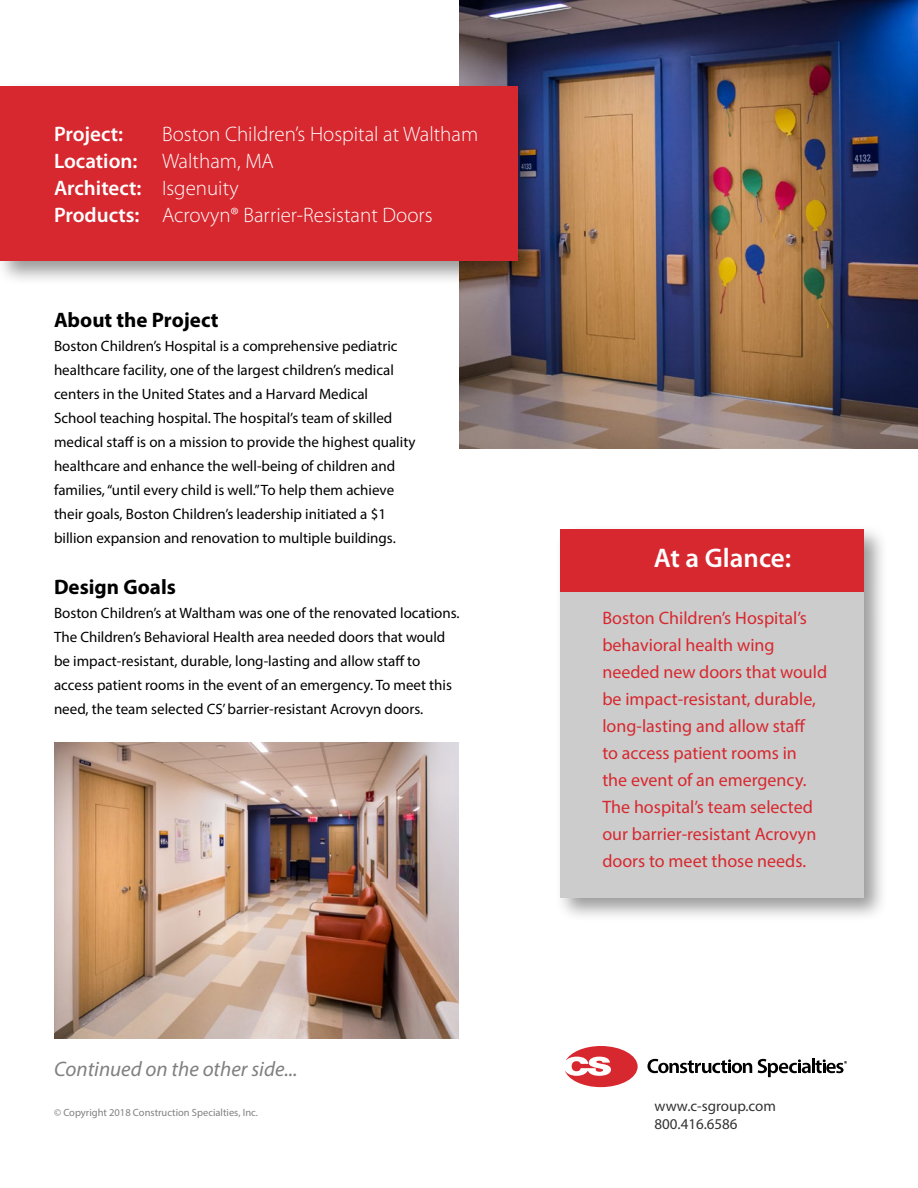
<style>
.page{position:relative;width:918px;height:1188px;background:#fff}
.page>*{position:absolute;margin:0;border:0;box-sizing:border-box;transform-origin:0 0}
.t1{font:600 27px "Myriad Pro";color:#fff}
.t2{font:300 21px/27px "Myriad Pro";color:#fff}
.t3{font:700 21px "Myriad Pro";color:#000}
.t4{font:italic 21px "Myriad Pro";color:#808080}
.t5{font:600 21px "Myriad Pro";color:#fff}
.t6{font:18px/27px "Myriad Pro";color:#d7282f}
.t7{font:15px/24px "Myriad Pro";color:#000}
.t8{font:15px/18px "Myriad Pro";color:#333}
.t9{font:10.5px "Myriad Pro";color:#808080}
.s1{font-weight:600}
</style>
<div class="page">
<img style="left:459px;top:0;width:459px;height:448px">
<div style="left:555px;top:523px;width:334px;height:400px;background:#000;opacity:.4"></div>
<div style="left:561px;top:592px;width:303px;height:305px;background:#ccc"></div>
<div style="left:561px;top:529px;width:303px;height:63px;background:#d7282f"></div>
<div style="left:0;top:81px;width:542px;height:205px;background:#000;opacity:.4"></div>
<div style="left:0;top:86px;width:517px;height:175px;background:#d7282f"></div>
<img style="left:54px;top:742px;width:405px;height:296px">
<svg style="left:565px;top:1046px;width:73px;height:41px"></svg>
<hr style="left:812px;top:1058px;width:3px;height:15px;background:#000">
<svg style="left:647px;top:1059px;width:105px;height:14px"></svg>
<svg style="left:758px;top:1059px;width:89px;height:18px"></svg>
<h2 class="t2" style="left:54px;top:120px;width:426px;text-indent:108px">Boston Children’s Hospital at Waltham<br><span class="s1">Location:</span> Waltham, MA<br><span class="s1">Architect:</span> Isgenuity<br><span class="s1">Products:</span> Acrovyn® Barrier-Resistant Doors</h2>
<h2 class="t5" style="left:54px;top:121px;width:71px">Project:</h2>
<h2 class="t3" style="left:54px;top:306px;width:166px">About the Project</h2>
<p class="t7" style="left:54px;top:334px;width:363px">Boston Children’s Hospital is a comprehensive pediatric healthcare facility, one of the largest children’s medical centers in the United States and a Harvard Medical<br>School teaching hospital. The hospital’s team of skilled medical staff is on a mission to provide the highest quality healthcare and enhance the well-being of children and families, “until every child is well.” To help them achieve their goals, Boston Children’s leadership initiated a $1 billion expansion and renovation to multiple buildings.</p>
<h2 class="t3" style="left:54px;top:574px;width:123px">Design Goals</h2>
<p class="t7" style="left:54px;top:601px;width:407px">Boston Children’s at Waltham was one of the renovated locations.<br>The Children’s Behavioral Health area needed doors that would be impact-resistant, durable, long-lasting and allow staff to access patient rooms in the event of an emergency. To meet this need, the team selected CS’ barrier-resistant Acrovyn doors.</p>
<h2 class="t4" style="left:54px;top:1056px;width:245px">Continued on the other side...</h2>
<p class="t9" style="left:54px;top:1106px;width:205px">© Copyright 2018 Construction Specialties, Inc.</p>
<h1 class="t1" style="left:654px;top:541px;width:139px">At a Glance:</h1>
<p class="t6" style="left:602px;top:604px;width:226px">Boston Children’s Hospital’s behavioral health wing needed new doors that would be impact-resistant, durable, long-lasting and allow staff<br>to access patient rooms in<br>the event of an emergency.<br>The hospital’s team selected our barrier-resistant Acrovyn doors to meet those needs.</p>
<p class="t8" style="left:654px;top:1097px;width:123px">www.c-sgroup.com<br>800.416.6586</p>
</div>
